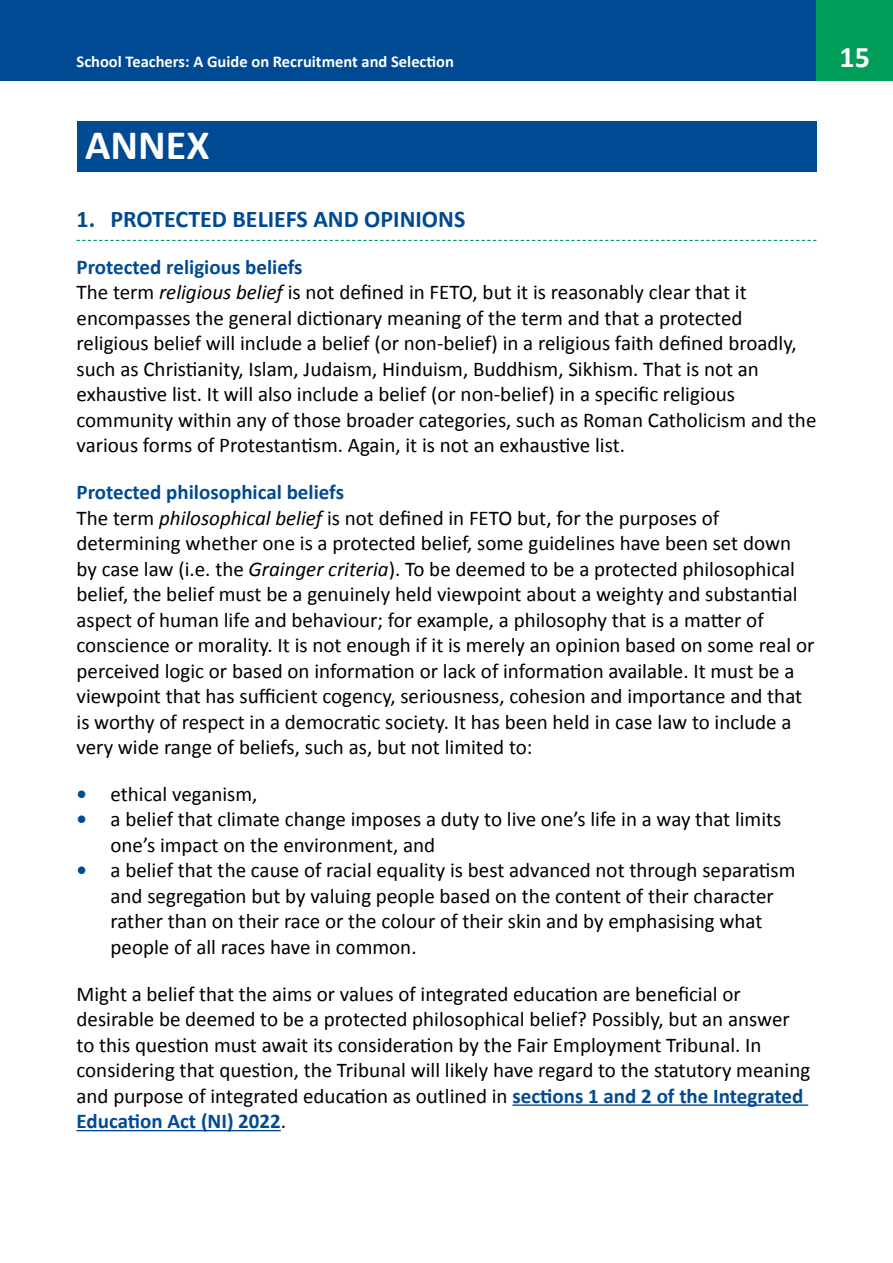
<style>
.page{position:relative;width:893px;height:1263px;background:#fff}
.page>*{position:absolute;margin:0;border:0;box-sizing:border-box;transform-origin:0 0}
.H2_-_Section{font:700 42px "Calibri";color:#fff}
.t1{font:700 30px "Calibri";color:#fff}
.H3_-_Head{font:700 24px "Calibri";color:#004a93}
.P_-_Body{font:21px/25.5px "Calibri";color:#000}
.P_-_Bullets{font:21px/25.5px "Calibri";color:#000}
.H3_-_Subhead{font:700 21px "Calibri";color:#004a93}
.t2{font:700 16.5px "Calibri";color:#fff}
.s1{font-style:italic}
.s2{font-weight:700;color:#004a93}
</style>
<div class="page">
<div style="left:0;top:0;width:816px;height:81px;background:#004a93"></div>
<div style="left:816px;top:0;width:77px;height:81px;background:#009e59"></div>
<div style="left:77px;top:121px;width:739px;height:51px;background:#004a93"></div>
<svg style="left:77px;top:240px;width:739px;height:1px"></svg>
<hr style="left:512px;top:1104px;width:296px;height:2px;background:#004a93">
<hr style="left:77px;top:1130px;width:204px;height:1px;background:#004a93">
<p class="t2" style="left:77px;top:50px;width:379px">School Teachers: A Guide on Recruitment and Selection</p>
<h2 class="t1" style="left:839px;top:36px;width:32px">15</h2>
<h2 class="H2_-_Section" style="left:85px;top:115px;width:126px">ANNEX</h2>
<h3 class="H3_-_Head" style="left:77px;top:202px;width:390px">1. PROTECTED BELIEFS AND OPINIONS</h3>
<h3 class="H3_-_Subhead" style="left:77px;top:252px;width:227px">Protected religious beliefs</h3>
<p class="P_-_Body" style="left:77px;top:279px;width:741px">The term <span class="s1">religious belief</span> is not defined in FETO, but it is reasonably clear that it encompasses the general dictionary meaning of the term and that a protected religious belief will include a belief (or non-belief) in a religious faith defined broadly, such as Christianity, Islam, Judaism, Hinduism, Buddhism, Sikhism. That is not an exhaustive list. It will also include a belief (or non-belief) in a specific religious community within any of those broader categories, such as Roman Catholicism and the various forms of Protestantism. Again, it is not an exhaustive list.</p>
<h3 class="H3_-_Subhead" style="left:77px;top:477px;width:269px">Protected philosophical beliefs</h3>
<p class="P_-_Body" style="left:77px;top:504px;width:739px">The term <span class="s1">philosophical belief</span> is not defined in FETO but, for the purposes of determining whether one is a protected belief, some guidelines have been set down by case law (i.e. the <span class="s1">Grainger criteria</span>). To be deemed to be a protected philosophical belief, the belief must be a genuinely held viewpoint about a weighty and substantial aspect of human life and behaviour; for example, a philosophy that is a matter of conscience or morality. It is not enough if it is merely an opinion based on some real or perceived logic or based on information or lack of information available. It must be a viewpoint that has sufficient cogency, seriousness, cohesion and importance and that is worthy of respect in a democratic society. It has been held in case law to include a very wide range of beliefs, such as, but not limited to:</p>
<p class="P_-_Bullets" style="left:77px;top:781px;width:182px"><span class="s2">•</span> ethical veganism,</p>
<p class="P_-_Bullets" style="left:111px;top:806px;width:672px;text-indent:-34px"><span class="s2">•</span> a belief that climate change imposes a duty to live one’s life in a way that limits one’s impact on the environment, and</p>
<p class="P_-_Bullets" style="left:111px;top:857px;width:686px;text-indent:-34px"><span class="s2">•</span> a belief that the cause of racial equality is best advanced not through separatism and segregation but by valuing people based on the content of their character rather than on their race or the colour of their skin and by emphasising what people of all races have in common.</p>
<p class="P_-_Body" style="left:77px;top:980px;width:735px">Might a belief that the aims or values of integrated education are beneficial or desirable be deemed to be a protected philosophical belief? Possibly, but an answer to this question must await its consideration by the Fair Employment Tribunal. In considering that question, the Tribunal will likely have regard to the statutory meaning and purpose of integrated education as outlined in <span class="s2">sections 1 and 2 of the Integrated Education Act (NI) 2022</span>.</p>
</div>
